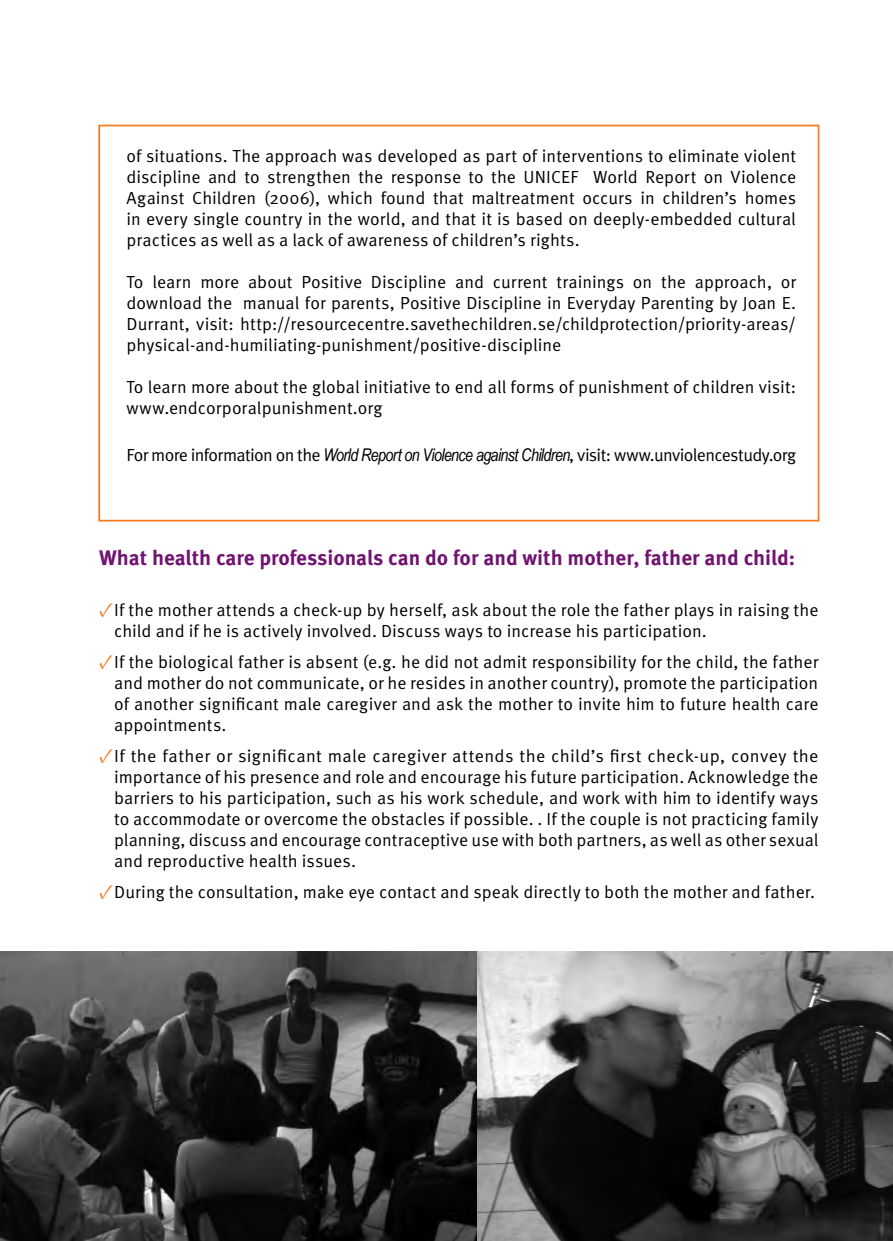
<style>
.page{position:relative;width:893px;height:1241px;background:#fff}
.page>*{position:absolute;margin:0;border:0;box-sizing:border-box;transform-origin:0 0}
.t1{font:700 21px "Meta Pro";color:#711471}
.t2{font:17.5px/21px "Meta Pro";color:#000;text-align:justify}
.t3{font:17.5px "Meta Pro";letter-spacing:-.04em;color:#000}
.s1{font-family:"Arial Narrow";font-style:italic}
.s2{font-family:"Minion Pro";font-size:21px;color:#f47b20}
</style>
<div class="page">
<div style="left:98px;top:125px;width:721px;height:396px;border:2px solid #f47b20"></div>
<img style="left:477px;top:951px;width:416px;height:289px">
<img style="left:0;top:951px;width:477px;height:289px">
<p class="t2" style="left:126px;top:146px;width:671px">of situations. The approach was developed as part of interventions to eliminate violent discipline and to strengthen the response to the UNICEF World Report on Violence Against Children (2006), which found that maltreatment occurs in children’s homes in every single country in the world, and that it is based on deeply-embedded cultural practices as well as a lack of awareness of children’s rights.</p>
<p class="t2" style="left:126px;top:272px;width:671px">To learn more about Positive Discipline and current trainings on the approach, or download the manual for parents, Positive Discipline in Everyday Parenting by Joan E.<br>Durrant, visit: http://resourcecentre.savethechildren.se/childprotection/priority-areas/ physical-and-humiliating-punishment/positive-discipline</p>
<p class="t2" style="left:126px;top:377px;width:671px">To learn more about the global initiative to end all forms of punishment of children visit: www.endcorporalpunishment.org</p>
<p class="t3" style="left:126px;top:443px;width:671px">For more information on the <span class="s1">World Report on Violence against Children</span>, visit: www.unviolencestudy.org</p>
<p class="t1" style="left:99px;top:544px;width:697px">What health care professionals can do for and with mother, father and child:</p>
<p class="t2" style="left:114px;top:599px;width:706px;text-indent:-15px"><span class="s2">✓</span>If the mother attends a check-up by herself, ask about the role the father plays in raising the child and if he is actively involved. Discuss ways to increase his participation.</p>
<p class="t2" style="left:114px;top:651px;width:706px;text-indent:-15px"><span class="s2">✓</span>If the biological father is absent (e.g. he did not admit responsibility for the child, the father and mother do not communicate, or he resides in another country), promote the participation of another significant male caregiver and ask the mother to invite him to future health care appointments.</p>
<p class="t2" style="left:114px;top:745px;width:706px;text-indent:-15px"><span class="s2">✓</span>If the father or significant male caregiver attends the child’s first check-up, convey the importance of his presence and role and encourage his future participation. Acknowledge the barriers to his participation, such as his work schedule, and work with him to identify ways to accommodate or overcome the obstacles if possible. . If the couple is not practicing family planning, discuss and encourage contraceptive use with both partners, as well as other sexual and reproductive health issues.</p>
<p class="t2" style="left:99px;top:881px;width:717px"><span class="s2">✓</span>During the consultation, make eye contact and speak directly to both the mother and father.</p>
</div>
